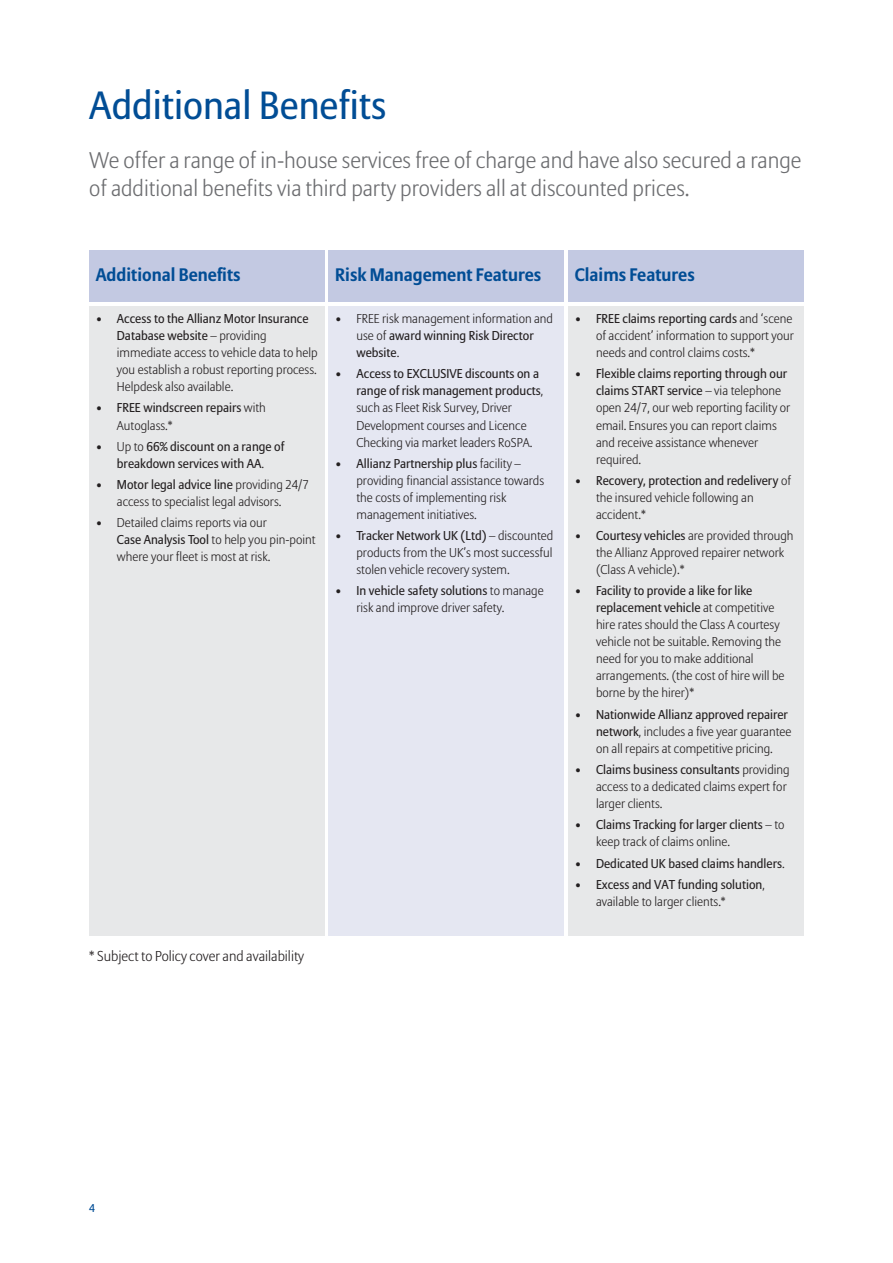
<style>
.page{position:relative;width:893px;height:1263px;background:#fff}
.page>*{position:absolute;margin:0;border:0;box-sizing:border-box;transform-origin:0 0}
.t1{font:39px "Allianz Sans";color:#014d95}
.t2{font:300 22.5px/28.5px "Allianz Sans";color:#6c6d70}
.t3{font:700 18px "Allianz Sans";color:#014d95}
.t4{font:300 14.25px "Allianz Sans";color:#231f20}
.t5{font:300 12.75px/17px "Allianz Sans";color:#231f20}
.t6{font:12.75px/17px "Allianz Sans";color:#231f20}
.t7{font:11.25px "Allianz Sans";color:#014d95}
.s1{font-weight:400}
.s2{font-weight:300}
</style>
<div class="page">
<div style="left:89px;top:250px;width:236px;height:52px;background:#c3c9e2"></div>
<div style="left:329px;top:250px;width:235px;height:52px;background:#c3c9e2"></div>
<div style="left:568px;top:250px;width:236px;height:52px;background:#c3c9e2"></div>
<div style="left:89px;top:306px;width:236px;height:629px;background:#e7e8e9"></div>
<div style="left:329px;top:306px;width:235px;height:629px;background:#e5e7f2"></div>
<div style="left:568px;top:306px;width:236px;height:629px;background:#e7e8e9"></div>
<h1 class="t1" style="left:89px;top:90px;width:299px">Additional Benefits</h1>
<h2 class="t2" style="left:89px;top:147px;width:714px">We offer a range of in-house services free of charge and have also secured a range of additional benefits via third party providers all at discounted prices.</h2>
<h3 class="t3" style="left:96px;top:267px;width:146px">Additional Benefits</h3>
<h3 class="t3" style="left:335px;top:267px;width:208px">Risk Management Features</h3>
<h3 class="t3" style="left:575px;top:267px;width:122px">Claims Features</h3>
<p class="t5" style="left:117px;top:311px;width:202px;text-indent:-21px">• <span class="s1">Access to the Allianz Motor Insurance Database website</span> – providing immediate access to vehicle data to help you establish a robust reporting process.<br>Helpdesk also available.</p>
<p class="t6" style="left:117px;top:401px;width:150px;text-indent:-21px"><span class="s2">•</span> FREE windscreen repairs <span class="s2">with<br>Autoglass.*</span></p>
<p class="t6" style="left:96px;top:439px;width:190px;text-align:center"><span class="s2">• Up to</span> 66% discount on a range of breakdown services with AA<span class="s2">.</span></p>
<p class="t5" style="left:96px;top:477px;width:215px;text-align:center">• <span class="s1">Motor legal advice line</span> providing 24/7 access to specialist legal advisors.</p>
<p class="t5" style="left:117px;top:515px;width:200px;text-indent:-21px">• Detailed claims reports via our<br><span class="s1">Case Analysis Tool</span> to help you pin-point where your fleet is most at risk.</p>
<p class="t5" style="left:596px;top:311px;width:199px;text-indent:-21px">• <span class="s1">FREE claims reporting cards</span> and ‘scene of accident’ information to support your needs and control claims costs.*</p>
<p class="t5" style="left:596px;top:367px;width:196px;text-indent:-21px">• <span class="s1">Flexible claims reporting through our claims START service</span> – via telephone open 24/7, our web reporting facility or email. Ensures you can report claims and receive assistance whenever required.</p>
<p class="t5" style="left:596px;top:473px;width:197px;text-indent:-21px">• <span class="s1">Recovery, protection and redelivery</span> of the insured vehicle following an accident.*</p>
<p class="t5" style="left:596px;top:528px;width:199px;text-indent:-21px">• <span class="s1">Courtesy vehicles</span> are provided through the Allianz Approved repairer network (Class A vehicle).*</p>
<p class="t5" style="left:596px;top:583px;width:190px;text-indent:-21px">• <span class="s1">Facility to provide a like for like replacement vehicle</span> at competitive hire rates should the Class A courtesy vehicle not be suitable. Removing the need for you to make additional arrangements. (the cost of hire will be borne by the hirer)*</p>
<p class="t5" style="left:596px;top:707px;width:197px;text-indent:-21px">• <span class="s1">Nationwide Allianz approved repairer network</span>, includes a five year guarantee on all repairs at competitive pricing.</p>
<p class="t5" style="left:596px;top:762px;width:195px;text-indent:-21px">• <span class="s1">Claims business consultants</span> providing access to a dedicated claims expert for larger clients.</p>
<p class="t6" style="left:596px;top:817px;width:190px;text-indent:-21px"><span class="s2">•</span> Claims Tracking for larger clients <span class="s2">– to keep track of claims online.</span></p>
<p class="t6" style="left:575px;top:856px;width:211px"><span class="s2">•</span> Dedicated UK based claims handlers<span class="s2">.</span></p>
<p class="t5" style="left:596px;top:877px;width:170px;text-indent:-21px">• <span class="s1">Excess and VAT funding solution</span>, available to larger clients.*</p>
<p class="t5" style="left:356px;top:311px;width:198px;text-indent:-21px">• FREE risk management information and use of <span class="s1">award winning Risk Director website</span>.</p>
<p class="t5" style="left:356px;top:367px;width:188px;text-indent:-21px">• <span class="s1">Access to EXCLUSIVE discounts on a range of risk management products</span>, such as Fleet Risk Survey, Driver Development courses and Licence Checking via market leaders RoSPA.</p>
<p class="t5" style="left:356px;top:456px;width:189px;text-indent:-21px">• <span class="s1">Allianz Partnership plus</span> facility – providing financial assistance towards the costs of implementing risk management initiatives.</p>
<p class="t5" style="left:356px;top:528px;width:198px;text-align:justify;text-indent:-21px">• <span class="s1">Tracker Network UK (Ltd)</span> – discounted products from the UK’s most successful stolen vehicle recovery system.</p>
<p class="t5" style="left:356px;top:583px;width:189px;text-indent:-21px">• <span class="s1">In vehicle safety solutions</span> to manage risk and improve driver safety.</p>
<p class="t4" style="left:89px;top:951px;width:216px">* Subject to Policy cover and availability</p>
<p class="t7" style="left:89px;top:1203px;width:7px">4</p>
</div>
